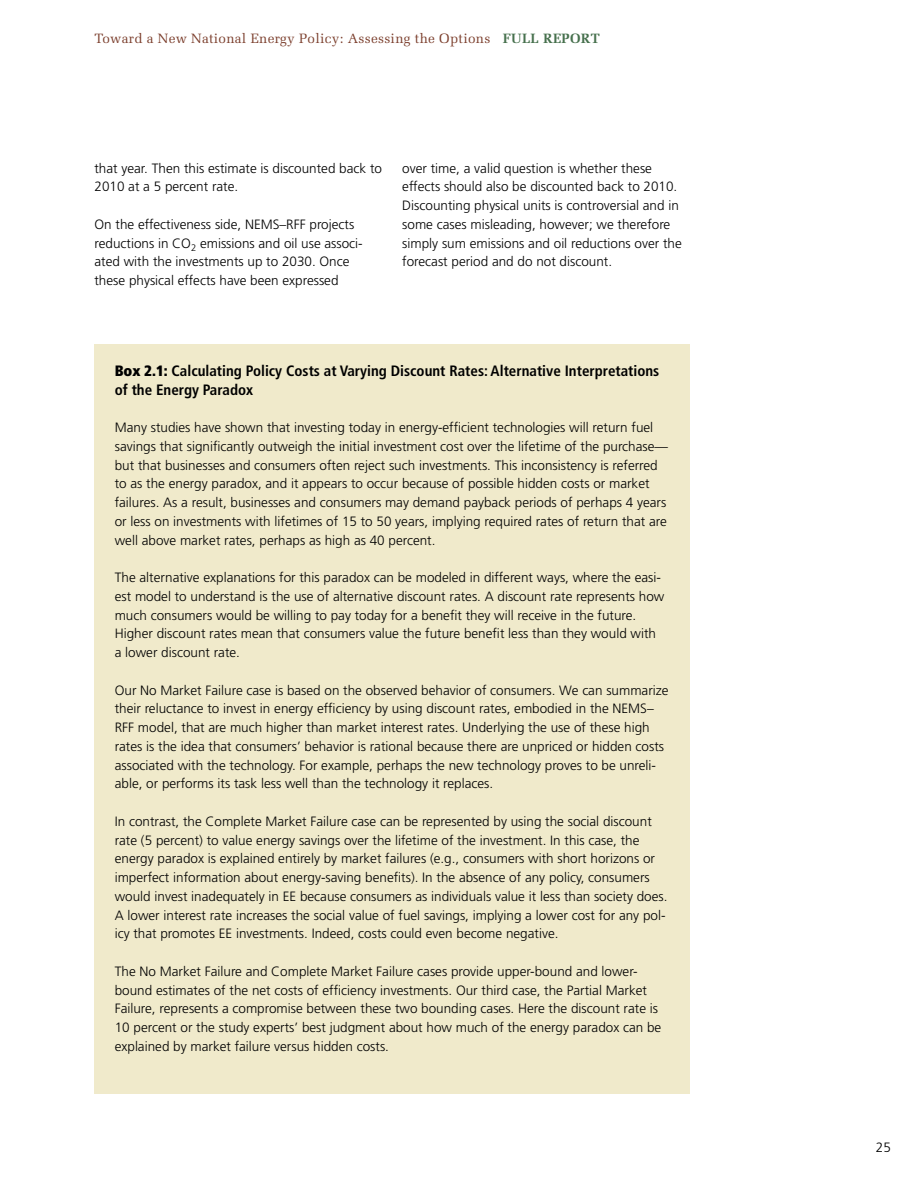
<style>
.page{position:relative;width:918px;height:1188px;background:#fff}
.page>*{position:absolute;margin:0;border:0;box-sizing:border-box;transform-origin:0 0}
.t1{font:700 condensed 15px/18.8px "Frutiger";color:#000}
.t2{font:300 13.5px/18.8px "Frutiger";color:#000}
.t3{font:13.5px "Melior";letter-spacing:.02em;color:#7b3e2c}
.s1{font-weight:700;color:#46704d}
.s2{font-weight:900}
</style>
<div class="page">
<div style="left:94px;top:344px;width:596px;height:750px;background:#f0eacb"></div>
<p class="t3" style="left:94px;top:30px;width:507px">Toward a New National Energy Policy: Assessing the Options <span class="s1">FULL REPORT</span></p>
<p class="t2" style="left:94px;top:159px;width:289px">that year. Then this estimate is discounted back to<br>2010 at a 5 percent rate.</p>
<p class="t2" style="left:94px;top:215px;width:169px">On the effectiveness side, NEMS</p>
<p class="t2" style="left:94px;top:215px;width:270px;text-indent:185px">–RFF projects reductions in CO<sub>2</sub> emissions and oil use associ&shy;ated with the investments up to 2030. Once these physical effects have been expressed</p>
<p class="t2" style="left:402px;top:159px;width:281px">over time, a valid question is whether these effects should also be discounted back to 2010.<br>Discounting physical units is controversial and in some cases misleading, however; we therefore simply sum emissions and oil reductions over the forecast period and do not discount.</p>
<p class="t1" style="left:115px;top:361px;width:546px"><span class="s2">Box 2.1:</span> Calculating Policy Costs at Varying Discount Rates: Alternative Interpretations of the Energy Paradox</p>
<p class="t2" style="left:115px;top:418px;width:555px">Many studies have shown that investing today in energy-efficient technologies will return fuel savings that significantly outweigh the initial investment cost over the lifetime of the purchase— but that businesses and consumers often reject such investments. This inconsistency is referred to as the energy paradox, and it appears to occur because of possible hidden costs or market failures. As a result, businesses and consumers may demand payback periods of perhaps 4 years or less on investments with lifetimes of 15 to 50 years, implying required rates of return that are well above market rates, perhaps as high as 40 percent.</p>
<p class="t2" style="left:115px;top:568px;width:551px">The alternative explanations for this paradox can be modeled in different ways, where the easi&shy;est model to understand is the use of alternative discount rates. A discount rate represents how much consumers would be willing to pay today for a benefit they will receive in the future.<br>Higher discount rates mean that consumers value the future benefit less than they would with a lower discount rate.</p>
<p class="t2" style="left:115px;top:681px;width:555px">Our No Market Failure case is based on the observed behavior of consumers. We can summarize their reluctance to invest in energy efficiency by using discount rates, embodied in the NEMS</p>
<p class="t2" style="left:115px;top:699px;width:551px;text-indent:532px">– RFF model, that are much higher than market interest rates. U nderlying the use of these high rates is the idea that consumers’ behavior is rational because there are unpriced or hidden costs associated with the technology. For example, perhaps the new technology proves to be unreli&shy;able, or performs its task less well than the technology it replaces.</p>
<p class="t2" style="left:115px;top:812px;width:554px">In contrast, the C omplete Market Failure case can be represented by using the social discount rate (5 percent) to value energy savings over the lifetime of the investment. In this case, the energy paradox is explained entirely by market failures (e.g., consumers with short horizons or imperfect information about energy-saving benefits). In the absence of any policy, consumers would invest inadequately in EE because consumers as individuals value it less than society does.<br>A lower interest rate increases the social value of fuel savings, implying a lower cost for any pol&shy;icy that promotes EE investments. Indeed, costs could even become negative.</p>
<p class="t2" style="left:115px;top:962px;width:548px">The No Market Failure and Complete Market Failure cases provide upper-bound and lower&shy;bound estimates of the net costs of efficiency investments. Our third case, the Partial Market Failure, represents a compromise between these two bounding cases. Here the discount rate is 10 percent or the study experts’ best judgment about how much of the energy paradox can be explained by market failure versus hidden costs.</p>
<p class="t2" style="left:876px;top:1138px;width:17px">25</p>
</div>
